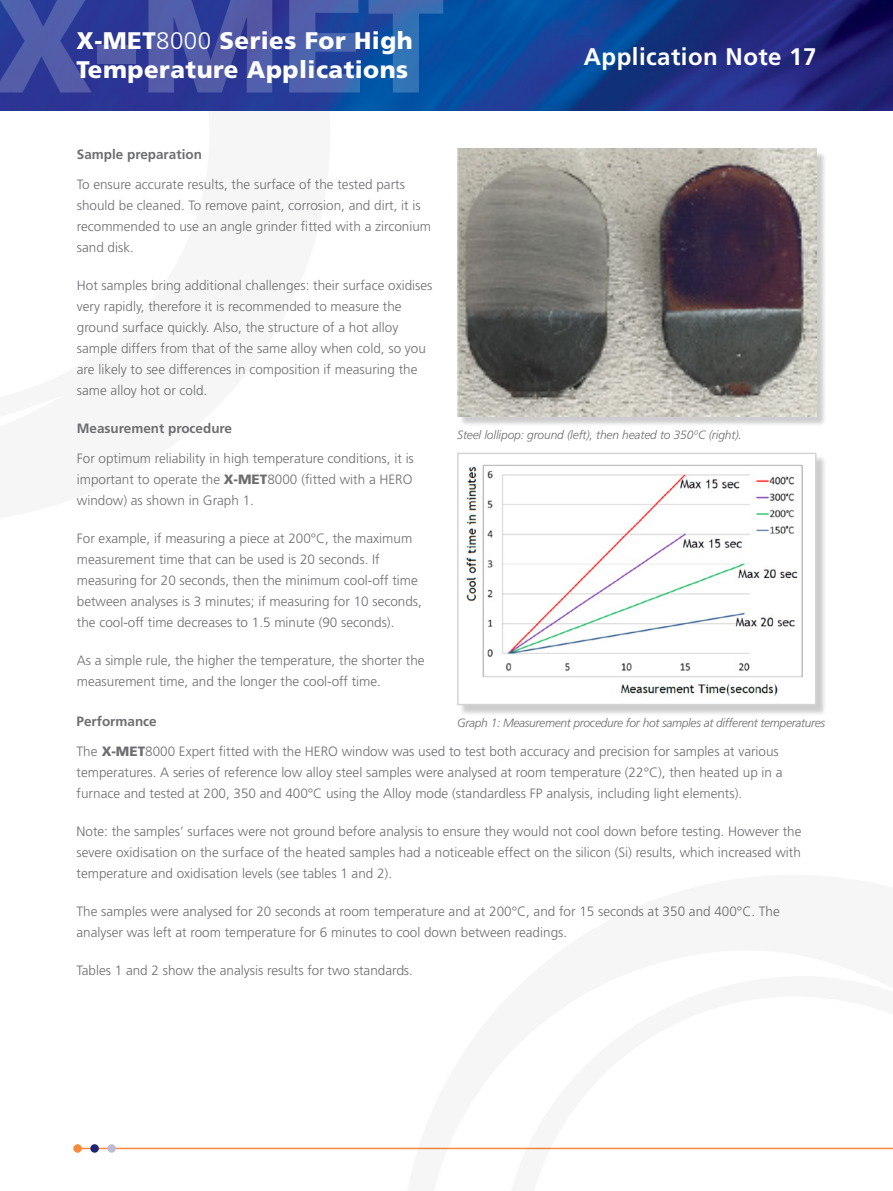
<style>
.page{position:relative;width:893px;height:1191px;background:#fff}
.page>*{position:absolute;margin:0;border:0;box-sizing:border-box;transform-origin:0 0}
.t1{font:900 140.7px "Frutiger";color:#fff}
.t2{font:900 24px/28.8px "Frutiger";letter-spacing:.02em;color:#fff}
.t3{font:700 24px "Frutiger";letter-spacing:.02em;color:#fff}
.t4{font:300 13.5px/21px "Frutiger";color:#6d6e71}
.t5{font:700 13.5px "Frutiger";color:#6d6e71}
.t6{font:italic 300 12px "Frutiger";letter-spacing:-.025em;color:#6d6e71}
.s1{font-weight:300}
.s2{font-weight:900}
.s3{font-weight:700}
</style>
<div class="page">
<img style="left:0;top:0;width:893px;height:111px">
<hr style="left:77px;top:1147px;width:816px;height:2px;background:#f68b3d">
<div style="left:73px;top:1144px;width:9px;height:8px;background:#f68b3d;border-radius:50%"></div>
<div style="left:90px;top:1144px;width:9px;height:8px;background:#1c2674;border-radius:50%"></div>
<div style="left:107px;top:1144px;width:9px;height:8px;background:#bcbbd7;border-radius:50%"></div>
<div style="left:460px;top:151px;width:367px;height:276px;background:#000;opacity:.2"></div>
<img style="left:457px;top:149px;width:359px;height:267px">
<div style="left:460px;top:455px;width:367px;height:260px;background:#000;opacity:.2"></div>
<div style="left:458px;top:453px;width:358px;height:251px;background:#fff"></div>
<img style="left:463px;top:464px;width:340px;height:232px">
<div style="left:457px;top:453px;width:359px;height:252px;border:1px solid #d1d3d4"></div>
<svg style="left:400px;top:1147px;width:493px;height:3px"></svg>
<h1 class="t1" style="left:-9px;top:-42px;width:455px">X-MET</h1>
<h2 class="t2" style="left:77px;top:26px;width:338px">X-MET<span class="s1">8000</span> Series For High<br>Temperature Applications</h2>
<h2 class="t3" style="left:584px;top:42px;width:234px">Application Note 17</h2>
<p class="t5" style="left:77px;top:147px;width:127px">Sample preparation</p>
<p class="t4" style="left:77px;top:174px;width:356px">To ensure accurate results, the surface of the tested parts should be cleaned. To remove paint, corrosion, and dirt, it is recommended to use an angle grinder fitted with a zirconium sand disk.</p>
<p class="t4" style="left:77px;top:275px;width:357px">Hot samples bring additional challenges: their surface oxidises very rapidly, therefore it is recommended to measure the ground surface quickly. Also, the structure of a hot alloy sample differs from that of the same alloy when cold, so you are likely to see differences in composition if measuring the same alloy hot or cold.</p>
<p class="t5" style="left:77px;top:420px;width:157px">Measurement procedure</p>
<p class="t4" style="left:77px;top:447px;width:339px;text-align:justify">For optimum reliability in high temperature conditions, it is important to operate the <span class="s2">X-MET</span>8000 (fitted with a HERO window) as shown in Graph 1.</p>
<p class="t4" style="left:77px;top:527px;width:347px">For example, if measuring a piece at 200°C, the maximum measurement time that can be used is 20 seconds. If measuring for 20 seconds, then the minimum cool-off time between analyses is 3 minutes; if measuring for 10 seconds, the cool-off time decreases to 1.5 minute (90 seconds).</p>
<p class="t4" style="left:77px;top:649px;width:349px">As a simple rule, the higher the temperature, the shorter the measurement time, and the longer the cool-off time.</p>
<p class="t6" style="left:457px;top:428px;width:286px">Steel lollipop: ground (left), then heated to 350<sup>0</sup>C (right).</p>
<p class="t4" style="left:77px;top:706px;width:704px;line-height:29.5px"><span class="s3">Performance<br></span>The <span class="s2">X-MET</span>8000 Expert fitted with the HERO window was used to test both accuracy and precision for samples at various</p>
<p class="t4" style="left:77px;top:761px;width:708px">temperatures. A series of reference low alloy steel samples were analysed at room temperature (22°C), then heated up in a furnace and tested at 200, 350 and 400°C using the Alloy mode (standardless FP analysis, including light elements).</p>
<p class="t4" style="left:77px;top:820px;width:726px;text-align:justify">Note: the samples’ surfaces were not ground before analysis to ensure they would not cool down before testing. However the severe oxidisation on the surface of the heated samples had a noticeable effect on the silicon (Si) results, which increased with temperature and oxidisation levels (see tables 1 and 2).</p>
<p class="t4" style="left:77px;top:900px;width:705px">The samples were analysed for 20 seconds at room temperature and at 200°C, and for 15 seconds at 350 and 400°C. The analyser was left at room temperature for 6 minutes to cool down between readings.</p>
<p class="t4" style="left:77px;top:959px;width:338px">Tables 1 and 2 show the analysis results for two standards.</p>
<p class="t6" style="left:457px;top:716px;width:370px">Graph 1: Measurement procedure for hot samples at different temperatures</p>
</div>
